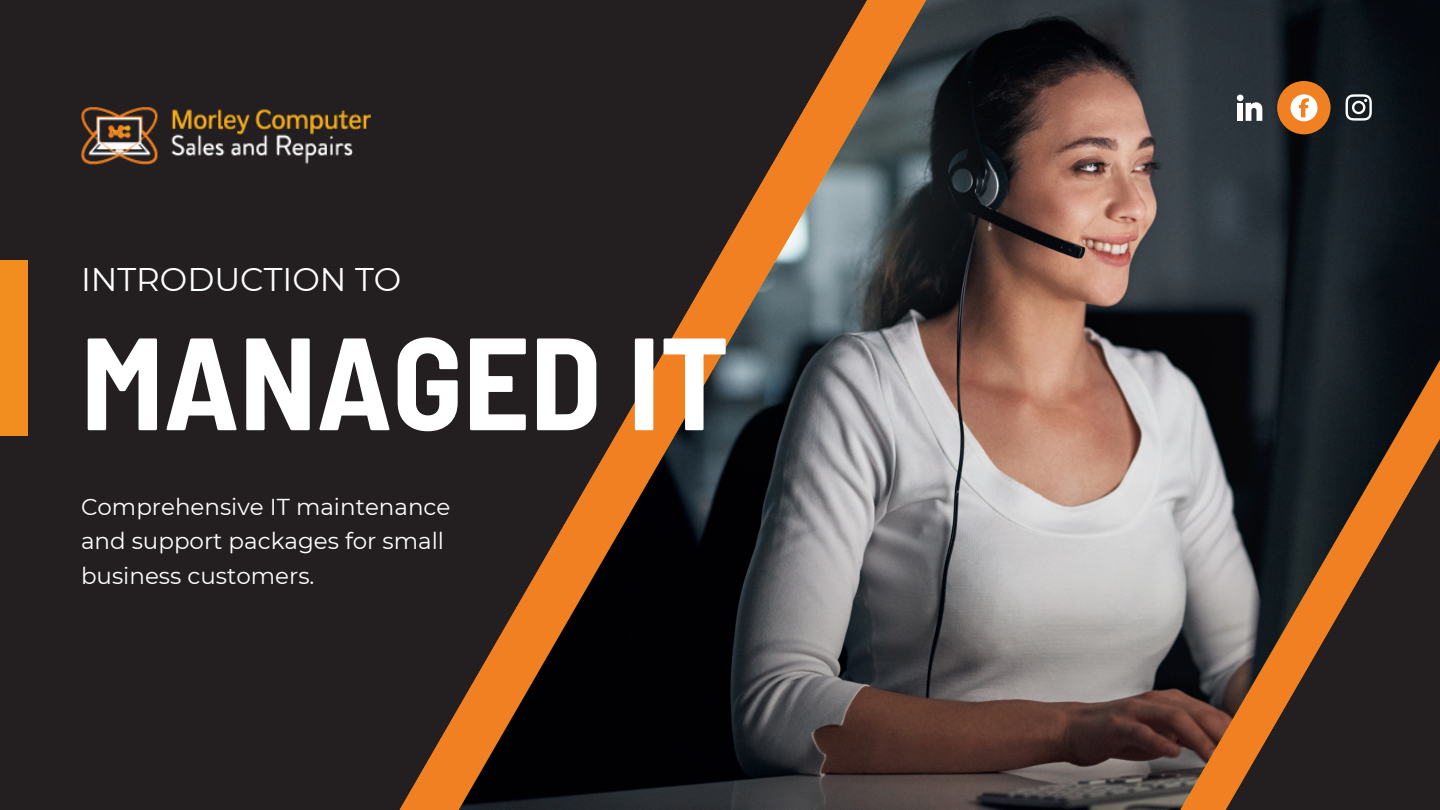
<style>
.page{position:relative;width:1440px;height:810px;background:#231f20}
.page>*{position:absolute;margin:0;border:0;box-sizing:border-box;transform-origin:0 0}
.t1{font:700 semi-condensed 131.1px "Barlow";color:#fff}
.t2{font:32.7px "Montserrat";color:#fff}
.t3{font:23px/34.5px "Montserrat";color:#fff}
</style>
<div class="page">
<img style="left:459px;top:0;width:981px;height:810px">
<div style="left:0;top:260px;width:28px;height:175px;background:#f28d20"></div>
<div style="left:1237px;top:103px;width:6px;height:18px;background:#fff"></div>
<div style="left:1237px;top:95px;width:7px;height:6px;background:#fff;border-radius:50%"></div>
<svg style="left:1246px;top:102px;width:16px;height:19px"></svg>
<div style="left:1277px;top:81px;width:54px;height:53px;background:#f08021;border-radius:50%"></div>
<svg style="left:1291px;top:94px;width:27px;height:27px"></svg>
<img style="left:81px;top:108px;width:289px;height:57px">
<svg style="left:1346px;top:94px;width:26px;height:27px"></svg>
<h2 class="t2" style="left:81px;top:259px;width:322px">INTRODUCTION TO</h2>
<h1 class="t1" style="left:81px;top:299px;width:650px">MANAGED IT</h1>
<p class="t3" style="left:81px;top:489px;width:371px">Comprehensive IT maintenance and support packages for small business customers.</p>
</div>
